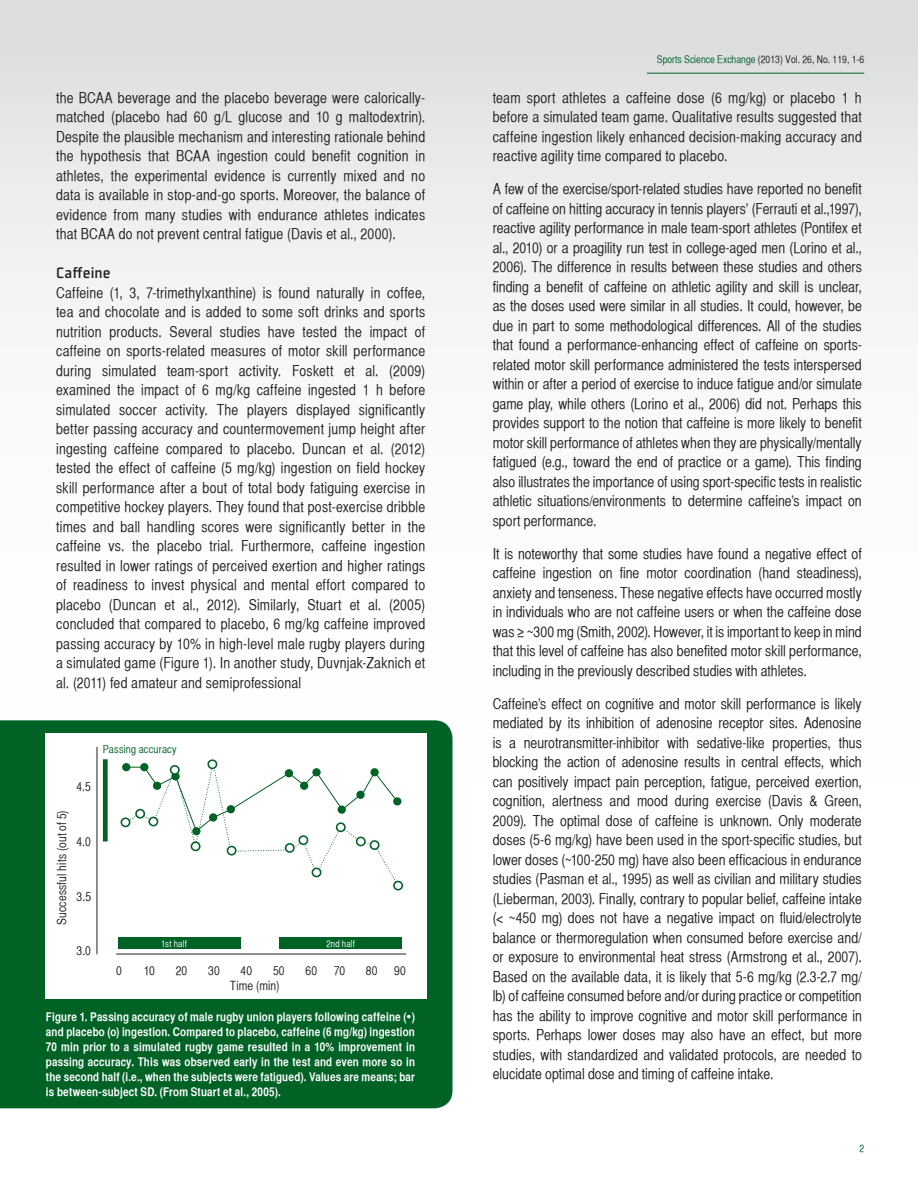
<style>
.page{position:relative;width:918px;height:1188px;background:#fff}
.page>*{position:absolute;margin:0;border:0;box-sizing:border-box;transform-origin:0 0}
.Headings{font:500 16.5px "Plexes Pro";letter-spacing:.005em;color:#231f20}
.Headings-2{font:15px/19.5px "Helvetica CY Plain";letter-spacing:.005em;color:#231f20;text-align:justify}
.t1{font:12.6px "Helvetica CY Plain";letter-spacing:.015em;color:#231f20}
.t2{font:12.45px "Helvetica CY Plain";letter-spacing:.01em;color:#231f20}
.Figure_Descriptions{font:12px/15px "Helvetica CY Bold";letter-spacing:.015em;color:#fff;text-align:justify}
.t3{font:10.95px "Helvetica CY Plain";letter-spacing:.015em;color:#016226}
.t4{font:10.5px "Helvetica CY Plain";color:#231f20}
.t5{font:10.5px "Helvetica CY Plain";color:#016226}
.t6{font:9.45px "Helvetica CY Plain";letter-spacing:.02em;color:#fff}
.s1{color:#016226}
</style>
<div class="page">
<div style="left:0;top:0;width:918px;height:1188px;background:linear-gradient(to bottom,#e8e9ea,#fff)"></div>
<hr style="left:647px;top:73px;width:217px;height:1px;background:#016226">
<div style="left:830px;top:1111px;width:53px;height:27px;background:#fff"></div>
<div style="left:0;top:720px;width:453px;height:388px;background:#016226"></div>
<div style="left:45px;top:733px;width:381px;height:266px;background:#fff"></div>
<hr style="left:97px;top:747px;width:1px;height:207px;background:#231f20">
<hr style="left:116px;top:954px;width:290px;height:1px;background:#231f20">
<div style="left:118px;top:938px;width:123px;height:11px;background:#016226"></div>
<div style="left:279px;top:938px;width:123px;height:11px;background:#016226"></div>
<div style="left:103px;top:759px;width:5px;height:82px;background:#016226"></div>
<svg style="left:122px;top:763px;width:8px;height:8px"></svg>
<div style="left:393px;top:797px;width:8px;height:9px;background:#016226;border-radius:50%"></div>
<svg style="left:125px;top:763px;width:274px;height:121px"></svg>
<div style="left:121px;top:818px;width:9px;height:8px;background:#fff;border-radius:50%"></div>
<div style="left:121px;top:817px;width:9px;height:10px;border:2px solid #016226;border-radius:50%"></div>
<div style="left:136px;top:810px;width:8px;height:8px;background:#fff;border-radius:50%"></div>
<div style="left:135px;top:809px;width:10px;height:10px;border:2px solid #016226;border-radius:50%"></div>
<div style="left:149px;top:817px;width:9px;height:9px;background:#fff;border-radius:50%"></div>
<div style="left:148px;top:817px;width:10px;height:9px;border:2px solid #016226;border-radius:50%"></div>
<div style="left:191px;top:842px;width:9px;height:8px;background:#fff;border-radius:50%"></div>
<div style="left:191px;top:841px;width:10px;height:10px;border:2px solid #016226;border-radius:50%"></div>
<div style="left:208px;top:760px;width:9px;height:8px;background:#fff;border-radius:50%"></div>
<div style="left:207px;top:759px;width:10px;height:10px;border:2px solid #016226;border-radius:50%"></div>
<div style="left:227px;top:847px;width:9px;height:8px;background:#fff;border-radius:50%"></div>
<div style="left:227px;top:846px;width:10px;height:10px;border:2px solid #016226;border-radius:50%"></div>
<div style="left:286px;top:844px;width:8px;height:8px;background:#fff;border-radius:50%"></div>
<div style="left:285px;top:843px;width:10px;height:10px;border:2px solid #016226;border-radius:50%"></div>
<div style="left:299px;top:836px;width:9px;height:8px;background:#fff;border-radius:50%"></div>
<div style="left:298px;top:835px;width:10px;height:10px;border:2px solid #016226;border-radius:50%"></div>
<div style="left:312px;top:868px;width:9px;height:9px;background:#fff;border-radius:50%"></div>
<div style="left:312px;top:868px;width:9px;height:9px;border:2px solid #016226;border-radius:50%"></div>
<div style="left:337px;top:823px;width:8px;height:8px;background:#fff;border-radius:50%"></div>
<div style="left:336px;top:822px;width:10px;height:10px;border:2px solid #016226;border-radius:50%"></div>
<div style="left:357px;top:837px;width:8px;height:9px;background:#fff;border-radius:50%"></div>
<div style="left:356px;top:837px;width:10px;height:9px;border:2px solid #016226;border-radius:50%"></div>
<div style="left:370px;top:841px;width:9px;height:8px;background:#fff;border-radius:50%"></div>
<div style="left:370px;top:840px;width:10px;height:10px;border:2px solid #016226;border-radius:50%"></div>
<div style="left:393px;top:881px;width:10px;height:9px;border:2px solid #016226;border-radius:50%"></div>
<p class="Headings-2" style="left:56px;top:88px;width:371px">the BCAA beverage and the placebo beverage were calorically&shy;matched (placebo had 60 g/L glucose and 10 g maltodextrin).<br>Despite the plausible mechanism and interesting rationale behind the hypothesis that BCAA ingestion could benefit cognition in athletes, the experimental evidence is currently mixed and no data is available in stop-and-go sports. Moreover, the balance of evidence from many studies with endurance athletes indicates that BCAA do not prevent central fatigue (Davis et al., 2000).</p>
<p class="Headings" style="left:56px;top:263px;width:56px">Caffeine</p>
<p class="Headings-2" style="left:56px;top:283px;width:371px">Caffeine (1, 3, 7-trimethylxanthine) is found naturally in coffee, tea and chocolate and is added to some soft drinks and sports nutrition products. Several studies have tested the impact of caffeine on sports-related measures of motor skill performance during simulated team-sport activity. Foskett et al. (2009) examined the impact of 6 mg/kg caffeine ingested 1 h before simulated soccer activity. The players displayed significantly better passing accuracy and countermovement jump height after ingesting caffeine compared to placebo. Duncan et al. (2012) tested the effect of caffeine (5 mg/kg) ingestion on field hockey skill performance after a bout of total body fatiguing exercise in competitive hockey players. They found that post-exercise dribble times and ball handling scores were significantly better in the caffeine vs. the placebo trial. Furthermore, caffeine ingestion resulted in lower ratings of perceived exertion and higher ratings of readiness to invest physical and mental effort compared to placebo (Duncan et al., 2012). Similarly, Stuart et al. (2005) concluded that compared to placebo, 6 mg/kg caffeine improved passing accuracy by 10% in high-level male rugby players during a simulated game (Figure 1). In another study, Duvnjak-Zaknich et al. (2011) fed amateur and semiprofessional</p>
<p class="t2" style="left:77px;top:780px;width:16px">4.5</p>
<p class="t1" style="left:55px;top:925px;width:116px;rotate:-90deg">Successful hits (out of 5)</p>
<p class="t2" style="left:77px;top:834px;width:16px">4.0</p>
<p class="t2" style="left:77px;top:889px;width:16px">3.5</p>
<p class="t2" style="left:77px;top:944px;width:16px">3.0</p>
<p class="t3" style="left:103px;top:743px;width:75px">Passing accuracy</p>
<p class="t6" style="left:161px;top:938px;width:27px">1st half</p>
<p class="t6" style="left:327px;top:938px;width:30px">2nd half</p>
<p class="t2" style="left:116px;top:963px;width:7px">0</p>
<p class="t2" style="left:144px;top:963px;width:13px">10</p>
<p class="t2" style="left:176px;top:963px;width:13px">20</p>
<p class="t2" style="left:208px;top:963px;width:13px">30</p>
<p class="t2" style="left:241px;top:963px;width:13px">40</p>
<p class="t2" style="left:273px;top:963px;width:13px">50</p>
<p class="t2" style="left:305px;top:963px;width:13px">60</p>
<p class="t2" style="left:334px;top:963px;width:13px">70</p>
<p class="t2" style="left:366px;top:963px;width:13px">80</p>
<p class="t2" style="left:394px;top:963px;width:13px">90</p>
<p class="t2" style="left:230px;top:979px;width:51px">Time (min)</p>
<p class="Figure_Descriptions" style="left:46px;top:1009px;width:371px">Figure 1. Passing accuracy of male rugby union players following caffeine (•) and placebo (o) ingestion. Compared to placebo, caffeine (6 mg/kg) ingestion 70 min prior to a simulated rugby game resulted in a 10% improvement in passing accuracy. This was observed early in the test and even more so in the second half (i.e., when the subjects were fatigued). Values are means; bar is between-subject SD. (From Stuart et al., 2005).</p>
<p class="t4" style="left:657px;top:53px;width:209px"><span class="s1">Sports Science Exchange</span> (2013) Vol. 26, No. 119, 1-6</p>
<p class="Headings-2" style="left:493px;top:88px;width:371px">team sport athletes a caffeine dose (6 mg/kg) or placebo 1 h before a simulated team game. Qualitative results suggested that caffeine ingestion likely enhanced decision-making accuracy and reactive agility time compared to placebo.</p>
<p class="Headings-2" style="left:493px;top:179px;width:371px">A few of the exercise/sport-related studies have reported no benefit of caffeine on hitting accuracy in tennis players’ (Ferrauti et al.,1997), reactive agility performance in male team-sport athletes (Pontifex et al., 2010) or a proagility run test in college-aged men (Lorino et al., 2006). The difference in results between these studies and others finding a benefit of caffeine on athletic agility and skill is unclear, as the doses used were similar in all studies. It could, however, be due in part to some methodological differences. All of the studies that found a performance-enhancing effect of caffeine on sports&shy;related motor skill performance administered the tests interspersed within or after a period of exercise to induce fatigue and/or simulate game play, while others (Lorino et al., 2006) did not. Perhaps this provides support to the notion that caffeine is more likely to benefit motor skill performance of athletes when they are physically/mentally fatigued (e.g., toward the end of practice or a game). This finding also illustrates the importance of using sport-specific tests in realistic athletic situations/environments to determine caffeine’s impact on sport performance.</p>
<p class="Headings-2" style="left:493px;top:544px;width:371px">It is noteworthy that some studies have found a negative effect of caffeine ingestion on fine motor coordination (hand steadiness), anxiety and tenseness. These negative effects have occurred mostly in individuals who are not caffeine users or when the caffeine dose was ≥ ~300 mg (Smith, 2002). However, it is important to keep in mind that this level of caffeine has also benefited motor skill performance, including in the previously described studies with athletes.</p>
<p class="Headings-2" style="left:493px;top:694px;width:371px">Caffeine’s effect on cognitive and motor skill performance is likely mediated by its inhibition of adenosine receptor sites. Adenosine is a neurotransmitter-inhibitor with sedative-like properties, thus blocking the action of adenosine results in central effects, which can positively impact pain perception, fatigue, perceived exertion, cognition, alertness and mood during exercise (Davis &amp; Green, 2009). The optimal dose of caffeine is unknown. Only moderate doses (5-6 mg/kg) have been used in the sport-specific studies, but lower doses (~100-250 mg) have also been efficacious in endurance studies (Pasman et al., 1995) as well as civilian and military studies (Lieberman, 2003). Finally, contrary to popular belief, caffeine intake (&lt; ~450 mg) does not have a negative impact on fluid/electrolyte balance or thermoregulation when consumed before exercise and/ or exposure to environmental heat stress (Armstrong et al., 2007).<br>Based on the available data, it is likely that 5-6 mg/kg (2.3-2.7 mg/ lb) of caffeine consumed before and/or during practice or competition has the ability to improve cognitive and motor skill performance in sports. Perhaps lower doses may also have an effect, but more studies, with standardized and validated protocols, are needed to elucidate optimal dose and timing of caffeine intake.</p>
<p class="t5" style="left:859px;top:1142px;width:6px">2</p>
</div>
